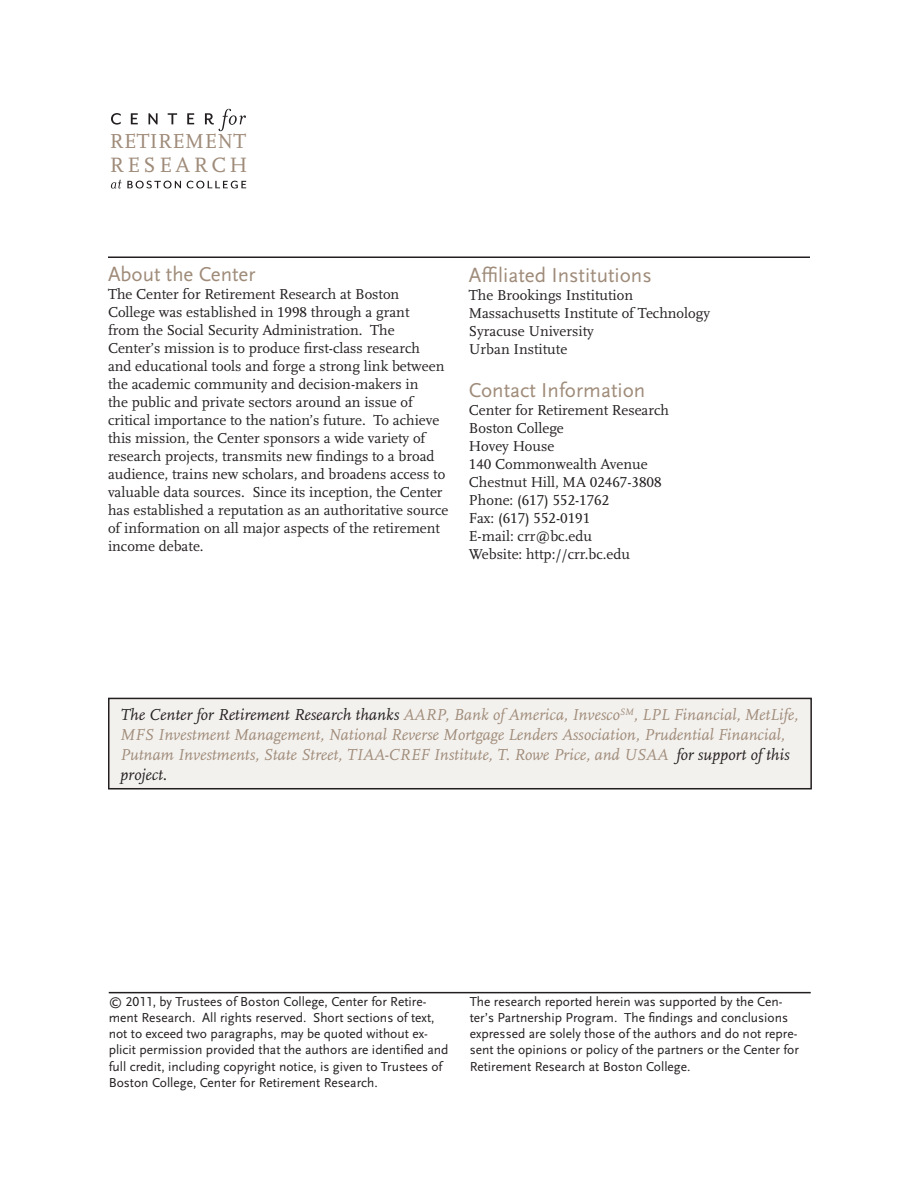
<style>
.page{position:relative;width:918px;height:1188px;background:#fff}
.page>*{position:absolute;margin:0;border:0;box-sizing:border-box;transform-origin:0 0}
.t1{font:21.75px "Scala OT";letter-spacing:.165em;color:#9f8b79}
.t2{font:21.15px "Scala OT";letter-spacing:.02em;color:#9f8b79}
.t3{font:21px "Scala Sans OT";color:#9f8b79}
.t4{font:italic 16.5px/19.8px "Scala OT";color:#9f8b79}
.t5{font:15px/18px "Scala OT";color:#231f20}
.t6{font:13.5px/16.2px "Scala Sans OT";color:#231f20}
.s1{color:#231f20}
</style>
<div class="page">
<hr style="left:108px;top:256px;width:702px;height:2px;background:#231f20">
<hr style="left:109px;top:992px;width:702px;height:1px;background:#231f20">
<svg style="left:111px;top:180px;width:135px;height:9px"></svg>
<svg style="left:111px;top:109px;width:135px;height:22px"></svg>
<div style="left:109px;top:699px;width:702px;height:90px;background:#f3f1ee"></div>
<div style="left:108px;top:698px;width:704px;height:91px;border:2px solid #231f20"></div>
<p class="t2" style="left:110px;top:130px;width:138px">RETIREMENT</p>
<p class="t1" style="left:110px;top:153px;width:139px">RESEARCH</p>
<p class="t3" style="left:108px;top:263px;width:149px">About the Center</p>
<p class="t5" style="left:108px;top:285px;width:342px">The Center for Retirement Research at Boston College was established in 1998 through a grant<br>from the Social Security Administration. The Center’s mission is to produce first-class research<br>and educational tools and forge a strong link between the academic community and decision-makers in<br>the public and private sectors around an issue of critical importance to the nation’s future. To achieve this mission, the Center sponsors a wide variety of research projects, transmits new findings to a broad audience, trains new scholars, and broadens access to valuable data sources. Since its inception, the Center has established a reputation as an authoritative source of information on all major aspects of the retirement income debate.</p>
<p class="t3" style="left:469px;top:264px;width:184px">Affiliated Institutions</p>
<p class="t5" style="left:469px;top:287px;width:166px">The Brookings Institution</p>
<p class="t5" style="left:469px;top:305px;width:243px">Massachusetts Institute of Technology</p>
<p class="t5" style="left:469px;top:323px;width:126px">Syracuse University</p>
<p class="t5" style="left:469px;top:341px;width:100px">Urban Institute</p>
<p class="t3" style="left:469px;top:379px;width:178px">Contact Information</p>
<p class="t5" style="left:469px;top:402px;width:202px">Center for Retirement Research</p>
<p class="t5" style="left:469px;top:420px;width:96px">Boston College</p>
<p class="t5" style="left:469px;top:438px;width:87px">Hovey House</p>
<p class="t5" style="left:469px;top:456px;width:180px">140 Commonwealth Avenue</p>
<p class="t5" style="left:469px;top:474px;width:194px">Chestnut Hill, MA 02467-3808</p>
<p class="t5" style="left:469px;top:492px;width:142px">Phone: (617) 552-1762</p>
<p class="t5" style="left:469px;top:510px;width:123px">Fax: (617) 552-0191</p>
<p class="t5" style="left:469px;top:528px;width:124px">E-mail: crr@bc.edu</p>
<p class="t5" style="left:469px;top:546px;width:163px">Website: http://crr.bc.edu</p>
<p class="t4" style="left:120px;top:705px;width:679px"><span class="s1">The Center for Retirement Research thanks</span> AARP, Bank of America, Invesco<sup>SM</sup>, LPL Financial, MetLife, MFS Investment Management, National Reverse Mortgage Lenders Association, Prudential Financial, Putnam Investments, State Street, TIAA-CREF Institute, T. Rowe Price, and USAA <span class="s1">for support of this project.</span></p>
<p class="t6" style="left:109px;top:994px;width:341px">© 2011, by Trustees of Boston College, Center for Retire&shy;ment Research. All rights reserved. Short sections of text, not to exceed two paragraphs, may be quoted without ex&shy;plicit permission provided that the authors are identified and full credit, including copyright notice, is given to Trustees of Boston College, Center for Retirement Research.</p>
<p class="t6" style="left:470px;top:994px;width:331px">The research reported herein was supported by the Cen&shy;ter’s Partnership Program. The findings and conclusions expressed are solely those of the authors and do not repre&shy;sent the opinions or policy of the partners or the Center for Retirement Research at Boston College.</p>
</div>
